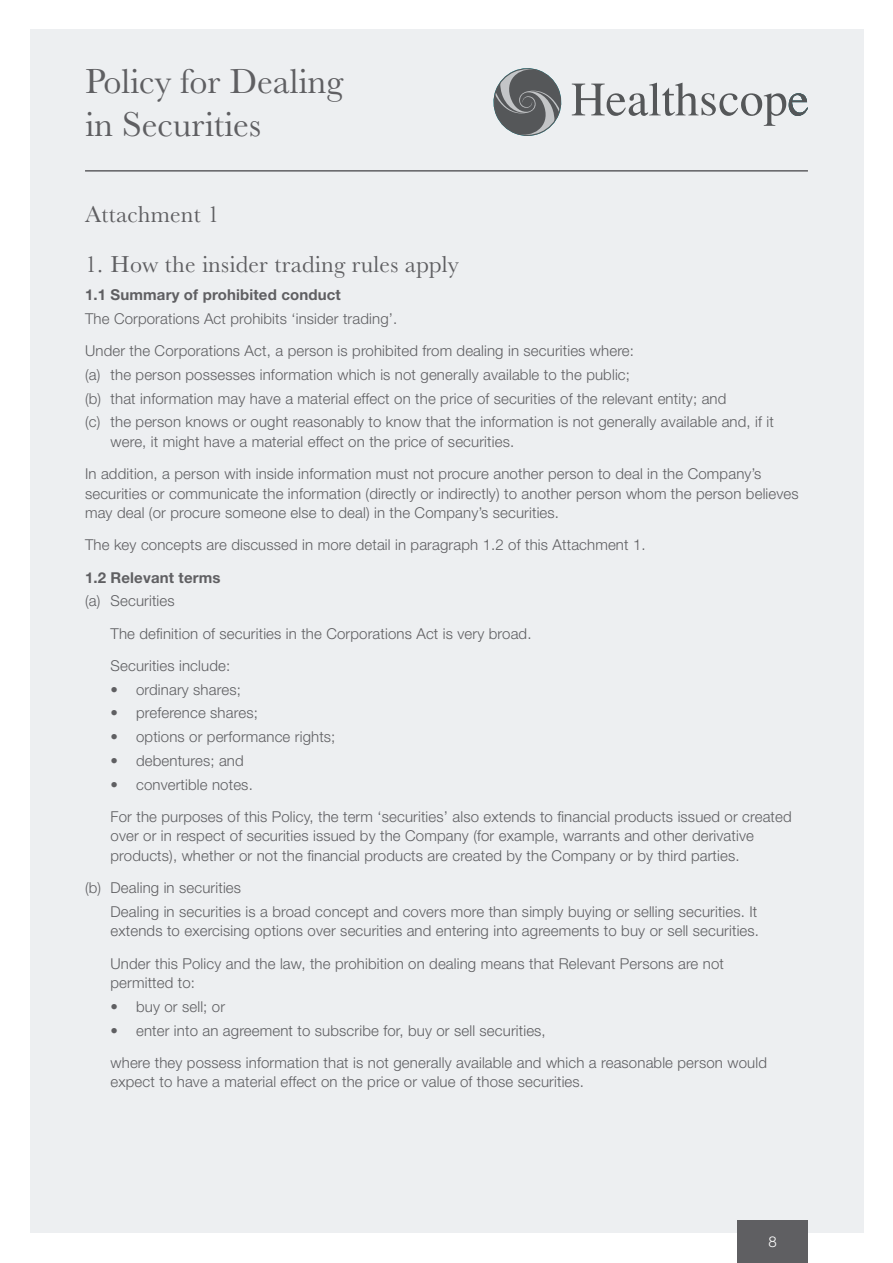
<style>
.page{position:relative;width:893px;height:1263px;background:#fff}
.page>*{position:absolute;margin:0;border:0;box-sizing:border-box;transform-origin:0 0}
.t1{font:36px/43.2px "Baskerville MT Std";color:#5f5f62}
.t2{font:24px "Baskerville MT Std";letter-spacing:.01em;color:#5f5f62}
.t3{font:300 15px/32.2px "Helvetica Neue LT Std";letter-spacing:.01em;color:#5f5f62}
.t4{font:700 15px "Helvetica Neue LT Std";letter-spacing:.01em;color:#5f5f62}
.t5{font:300 15px "Helvetica Neue LT Std";color:#fff}
</style>
<div class="page">
<div style="left:30px;top:30px;width:833px;height:1203px;background:#edeff1"></div>
<svg style="left:493px;top:68px;width:69px;height:68px"></svg>
<svg style="left:572px;top:83px;width:236px;height:43px"></svg>
<hr style="left:85px;top:170px;width:723px;height:2px;background:#5f5f62">
<div style="left:737px;top:1220px;width:71px;height:43px;background:#5f5f62"></div>
<h1 class="t1" style="left:85px;top:59px;width:260px">Policy for Dealing in Securities</h1>
<h2 class="t2" style="left:85px;top:200px;width:136px">Attachment 1</h2>
<h2 class="t2" style="left:85px;top:250px;width:375px">1. How the insider trading rules apply</h2>
<p class="t4" style="left:85px;top:285px;width:257px">1.1 Summary of prohibited conduct</p>
<p class="t3" style="left:85px;top:302px;width:550px">The Corporations Act prohibits ‘insider trading’.<br>Under the Corporations Act, a person is prohibited from dealing in securities where:</p>
<p class="t3" style="left:85px;top:362px;width:690px;line-height:23.7px">(a) the person possesses information which is not generally available to the public;<br>(b) that information may have a material effect on the price of securities of the relevant entity; and<br>(c) the person knows or ought reasonably to know that the information is not generally available and, if it</p>
<p class="t3" style="left:85px;top:425px;width:678px;text-indent:26px">were, it might have a material effect on the price of securities.<br>In addition, a person with inside information must not procure another person to deal in the Company’s</p>
<p class="t3" style="left:85px;top:483px;width:715px;line-height:19.5px">securities or communicate the information (directly or indirectly) to another person whom the person believes may deal (or procure someone else to deal) in the Company’s securities.</p>
<p class="t3" style="left:85px;top:528px;width:562px">The key concepts are discussed in more detail in paragraph 1.2 of this Attachment 1.</p>
<p class="t4" style="left:85px;top:568px;width:137px">1.2 Relevant terms</p>
<p class="t3" style="left:111px;top:584px;width:422px;text-indent:-26px">(a) Securities<br>The definition of securities in the Corporations Act is very broad.<br>Securities include:</p>
<p class="t3" style="left:111px;top:673px;width:132px">• ordinary shares;</p>
<p class="t3" style="left:111px;top:696px;width:149px">• preference shares;</p>
<p class="t3" style="left:111px;top:720px;width:226px">• options or performance rights;</p>
<p class="t3" style="left:111px;top:744px;width:135px">• debentures; and</p>
<p class="t3" style="left:111px;top:768px;width:683px">• convertible notes.<br>For the purposes of this Policy, the term ‘securities’ also extends to financial products issued or created</p>
<p class="t3" style="left:111px;top:826px;width:645px;line-height:19.5px">over or in respect of securities issued by the Company (for example, warrants and other derivative products), whether or not the financial products are created by the Company or by third parties.</p>
<p class="t3" style="left:111px;top:875px;width:648px;line-height:23.7px;text-indent:-26px">(b) Dealing in securities<br>Dealing in securities is a broad concept and covers more than simply buying or selling securities. It</p>
<p class="t3" style="left:111px;top:914px;width:650px">extends to exercising options over securities and entering into agreements to buy or sell securities.<br>Under this Policy and the law, the prohibition on dealing means that Relevant Persons are not</p>
<p class="t3" style="left:111px;top:966px;width:86px">permitted to:</p>
<p class="t3" style="left:111px;top:990px;width:116px">• buy or sell; or</p>
<p class="t3" style="left:111px;top:1014px;width:658px">• enter into an agreement to subscribe for, buy or sell securities,<br>where they possess information that is not generally available and which a reasonable person would</p>
<p class="t3" style="left:111px;top:1065px;width:475px">expect to have a material effect on the price or value of those securities.</p>
<p class="t5" style="left:768px;top:1232px;width:10px">8</p>
</div>
